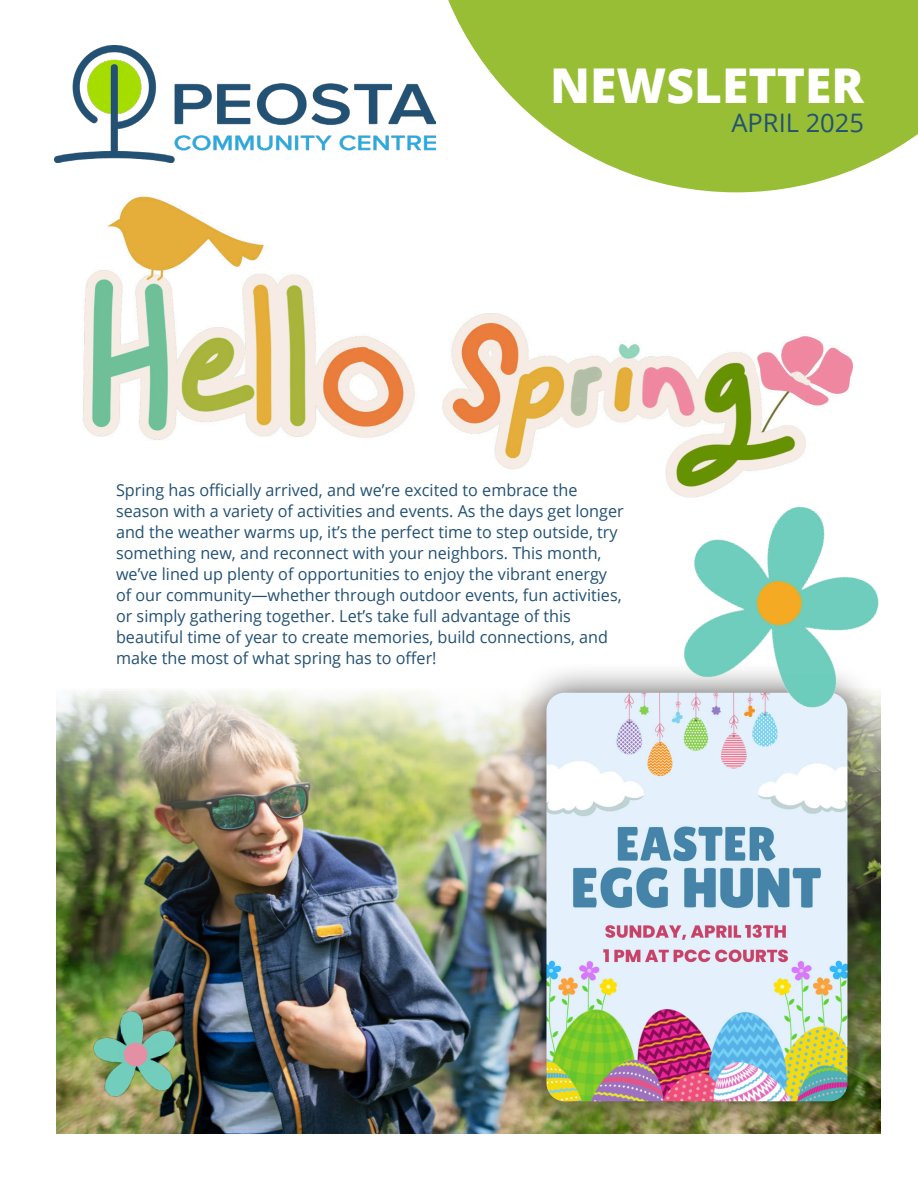
<style>
.page{position:relative;width:918px;height:1188px;background:#fff}
.page>*{position:absolute;margin:0;border:0;box-sizing:border-box;transform-origin:0 0}
.t1{font:800 48px "Open Sans";color:#fff}
.t2{font:25.5px "Open Sans";color:#225174}
.t3{font:16.5px/21px "Open Sans";color:#225174}
</style>
<div class="page">
<img style="left:83px;top:192px;width:770px;height:285px">
<img style="left:54px;top:45px;width:370px;height:117px">
<svg style="left:424px;top:0;width:494px;height:192px;fill:#97be34"></svg>
<img style="left:57px;top:691px;width:824px;height:443px">
<img style="left:86px;top:1005px;width:97px;height:96px">
<div style="left:124px;top:1043px;width:23px;height:23px;background:#e390a4;border-radius:50%"></div>
<div style="left:515px;top:661px;width:364px;height:472px;background:#231f20;opacity:.75"></div>
<img style="left:546px;top:693px;width:301px;height:408px">
<img style="left:654px;top:477px;width:227px;height:247px">
<p class="t1" style="left:550px;top:49px;width:315px">NEWSLETTER</p>
<p class="t2" style="left:731px;top:105px;width:134px">APRIL 2025</p>
<p class="t3" style="left:116px;top:479px;width:509px">Spring has officially arrived, and we’re excited to embrace the season with a variety of activities and events. As the days get longer and the weather warms up, it’s the perfect time to step outside, try something new, and reconnect with your neighbors. This month, we’ve lined up plenty of opportunities to enjoy the vibrant energy of our community—whether through outdoor events, fun activities, or simply gathering together. Let’s take full advantage of this beautiful time of year to create memories, build connections, and make the most of what spring has to offer!</p>
</div>
